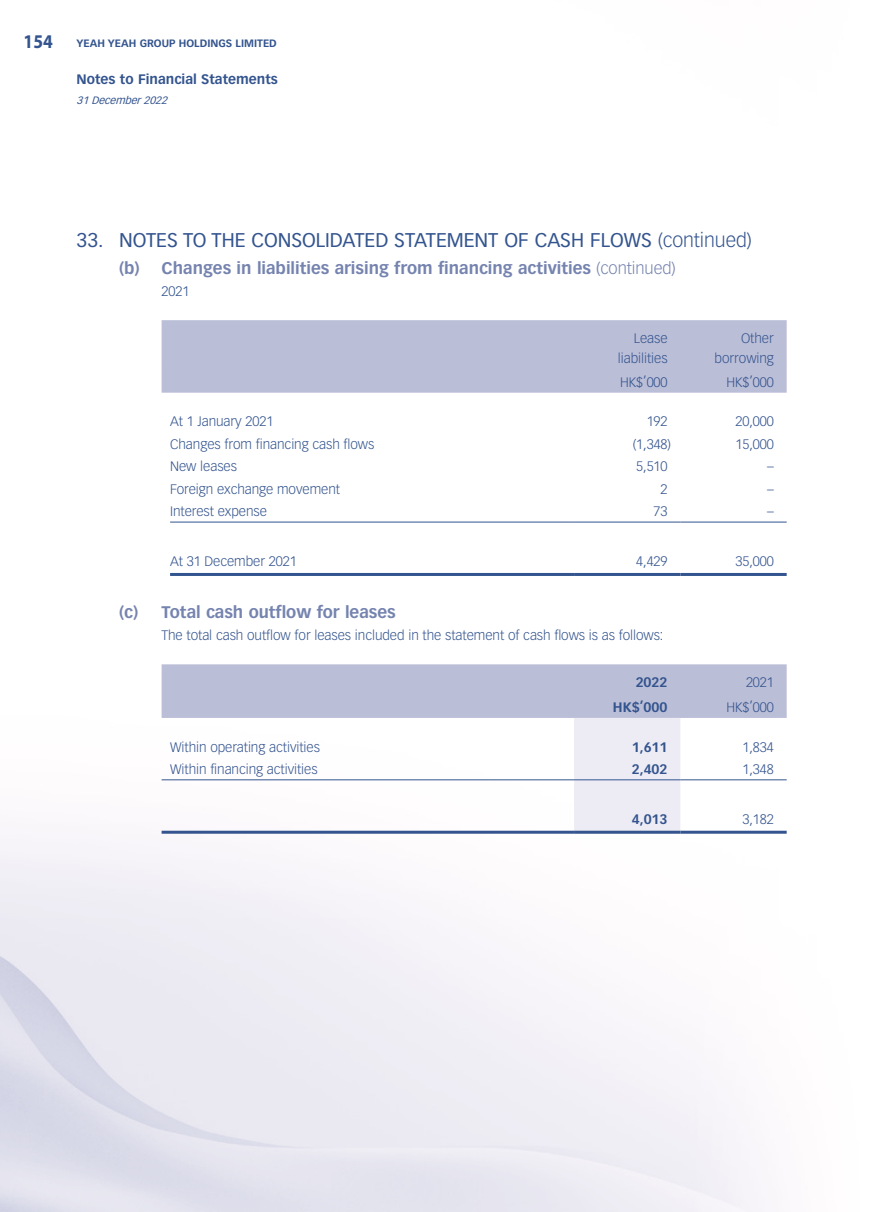
<style>
.page{position:relative;width:893px;height:1212px;background:#fff}
.page>*{position:absolute;margin:0;border:0;box-sizing:border-box;transform-origin:0 0}
.Heading_1{font:19.5px "Vectora LT Std";color:#33548e}
.Heading_2{font:700 16.5px "Vectora LT Std";color:#7583af}
.Body_Text{font:300 13.5px "Vectora LT Std";letter-spacing:-.005em;color:#33548e}
.Body_Text-2{font:700 13.5px "Vectora LT Std";color:#33548e}
.t1{font:700 10.5px "Vectora LT Std";color:#33548e}
.t2{font:italic 10.5px "Vectora LT Std";color:#33548e}
.s1{font-family:"Myriad Pro";font-size:19.5px}
.s2{font-weight:300}
</style>
<div class="page">
<div style="left:162px;top:320px;width:625px;height:73px;background:#bbbed7"></div>
<hr style="left:170px;top:522px;width:404px;height:1px;background:#33548e">
<hr style="left:574px;top:522px;width:106px;height:1px;background:#33548e">
<hr style="left:680px;top:522px;width:107px;height:1px;background:#33548e">
<hr style="left:170px;top:573px;width:404px;height:3px;background:#33548e">
<hr style="left:574px;top:573px;width:106px;height:3px;background:#33548e">
<hr style="left:680px;top:573px;width:107px;height:3px;background:#33548e">
<svg style="left:162px;top:664px;width:625px;height:167px"></svg>
<hr style="left:162px;top:779px;width:412px;height:1px;background:#33548e">
<hr style="left:574px;top:779px;width:106px;height:1px;background:#33548e">
<hr style="left:680px;top:779px;width:107px;height:1px;background:#33548e">
<hr style="left:162px;top:831px;width:412px;height:3px;background:#33548e">
<hr style="left:574px;top:831px;width:106px;height:3px;background:#33548e">
<hr style="left:680px;top:831px;width:107px;height:3px;background:#33548e">
<p class="t1" style="left:23px;top:36px;width:255px"><span class="s1">154</span> YEAH YEAH GROUP HOLDINGS LIMITED</p>
<p class="Body_Text-2" style="left:77px;top:71px;width:203px">Notes to Financial Statements</p>
<p class="t2" style="left:77px;top:94px;width:95px">31December2022</p>
<p class="Heading_1" style="left:77px;top:228px;width:677px">33. NOTES TO THE CONSOLIDATED STATEMENT OF CASH FLOWS <span class="s2">(continued)</span></p>
<p class="Heading_2" style="left:119px;top:258px;width:558px">(b) Changes in liabilities arising from financing activities <span class="s2">(continued)</span></p>
<p class="Body_Text" style="left:162px;top:283px;width:29px">2021</p>
<p class="Body_Text" style="left:634px;top:330px;width:35px">Lease</p>
<p class="Body_Text" style="left:618px;top:350px;width:51px">liabilities</p>
<p class="Body_Text" style="left:741px;top:330px;width:34px">Other</p>
<p class="Body_Text" style="left:715px;top:350px;width:61px">borrowing</p>
<p class="Body_Text" style="left:620px;top:374px;width:49px">HK$’000</p>
<p class="Body_Text" style="left:726px;top:374px;width:49px">HK$’000</p>
<p class="Body_Text" style="left:170px;top:414px;width:105px">At 1 January 2021</p>
<p class="Body_Text" style="left:647px;top:414px;width:22px">192</p>
<p class="Body_Text" style="left:736px;top:414px;width:40px">20,000</p>
<p class="Body_Text" style="left:170px;top:436px;width:206px">Changes from financing cash flows</p>
<p class="Body_Text" style="left:633px;top:436px;width:40px">(1,348)</p>
<p class="Body_Text" style="left:736px;top:436px;width:40px">15,000</p>
<p class="Body_Text" style="left:170px;top:459px;width:68px">New leases</p>
<p class="Body_Text" style="left:636px;top:459px;width:33px">5,510</p>
<p class="Body_Text" style="left:767px;top:459px;width:8px">–</p>
<p class="Body_Text" style="left:170px;top:481px;width:171px">Foreign exchange movement</p>
<p class="Body_Text" style="left:661px;top:481px;width:9px">2</p>
<p class="Body_Text" style="left:767px;top:481px;width:8px">–</p>
<p class="Body_Text" style="left:170px;top:504px;width:98px">Interest expense</p>
<p class="Body_Text" style="left:654px;top:504px;width:15px">73</p>
<p class="Body_Text" style="left:767px;top:504px;width:8px">–</p>
<p class="Body_Text" style="left:170px;top:553px;width:128px">At 31 December 2021</p>
<p class="Body_Text" style="left:636px;top:553px;width:33px">4,429</p>
<p class="Body_Text" style="left:736px;top:553px;width:40px">35,000</p>
<p class="Heading_2" style="left:119px;top:602px;width:278px">(c) Total cash outflow for leases</p>
<p class="Body_Text" style="left:162px;top:628px;width:503px">The total cash outflow for leases included in the statement of cash flows is as follows:</p>
<p class="Body_Text-2" style="left:636px;top:674px;width:33px">2022</p>
<p class="Body_Text" style="left:746px;top:675px;width:29px">2021</p>
<p class="Body_Text-2" style="left:613px;top:699px;width:56px">HK$’000</p>
<p class="Body_Text" style="left:726px;top:699px;width:49px">HK$’000</p>
<p class="Body_Text" style="left:170px;top:739px;width:151px">Within operating activities</p>
<p class="Body_Text-2" style="left:632px;top:738px;width:37px">1,611</p>
<p class="Body_Text" style="left:742px;top:739px;width:33px">1,834</p>
<p class="Body_Text" style="left:170px;top:761px;width:149px">Within financing activities</p>
<p class="Body_Text-2" style="left:632px;top:761px;width:37px">2,402</p>
<p class="Body_Text" style="left:742px;top:761px;width:33px">1,348</p>
<p class="Body_Text-2" style="left:632px;top:810px;width:37px">4,013</p>
<p class="Body_Text" style="left:742px;top:811px;width:33px">3,182</p>
</div>
